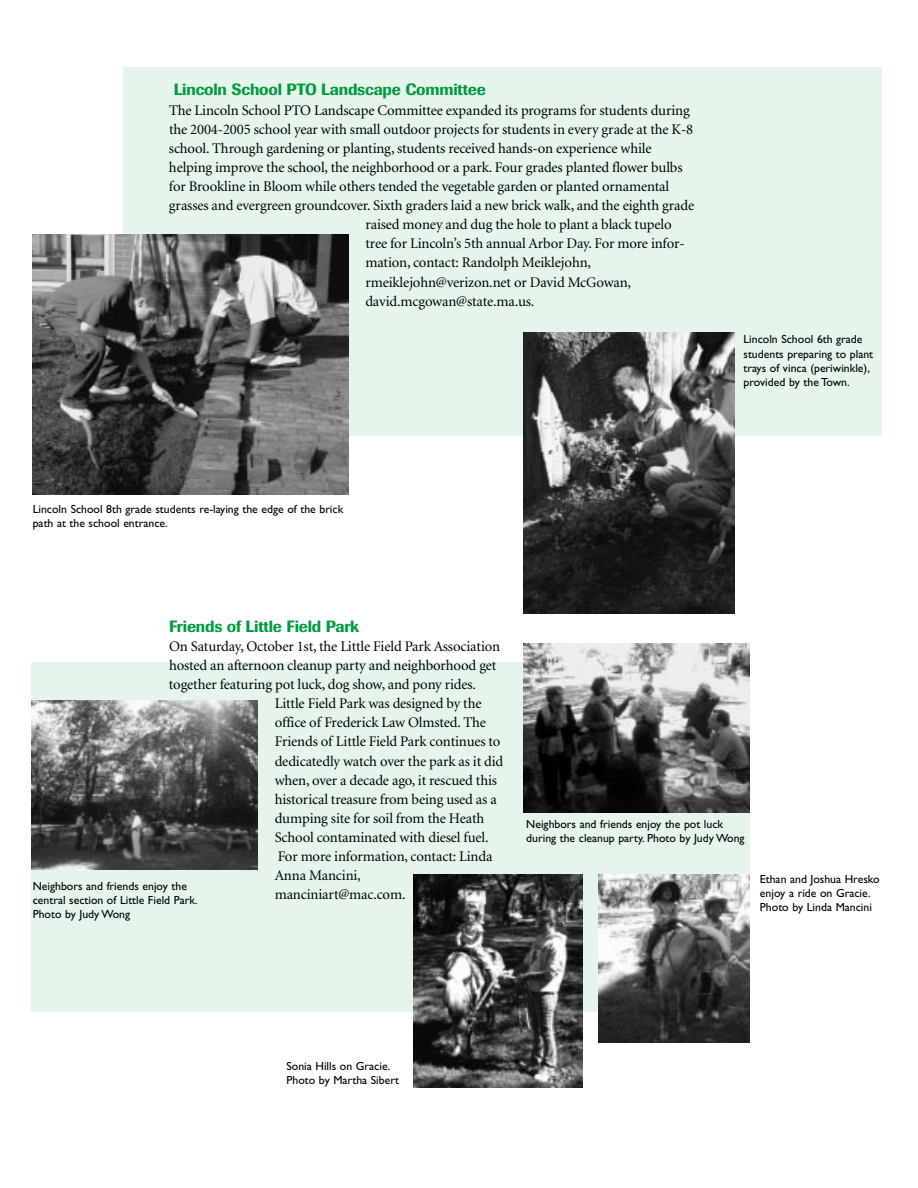
<style>
.page{position:relative;width:918px;height:1188px;background:#fff}
.page>*{position:absolute;margin:0;border:0;box-sizing:border-box;transform-origin:0 0}
.t1{font:500 16.2px "Imago";letter-spacing:-.01em;color:#009b3f}
.t2{font:14.7px "Minion";letter-spacing:-.01em;color:#000}
.t3{font:11.7px/14.1px "Gill Sans";color:#000}
</style>
<div class="page">
<div style="left:31px;top:662px;width:719px;height:350px;background:#e6f5ec"></div>
<div style="left:123px;top:67px;width:759px;height:368px;background:#e6f5ec"></div>
<img style="left:32px;top:235px;width:316px;height:260px">
<img style="left:524px;top:333px;width:210px;height:280px">
<img style="left:31px;top:700px;width:226px;height:169px">
<img style="left:524px;top:644px;width:226px;height:169px">
<img style="left:598px;top:875px;width:152px;height:168px">
<img style="left:413px;top:875px;width:169px;height:212px">
<p class="t1" style="left:174px;top:84px;width:314px">Lincoln School PTO Landscape Committee</p>
<p class="t2" style="left:169px;top:104px;width:522px">The Lincoln School PTO Landscape Committee expanded its programs for students during</p>
<p class="t2" style="left:169px;top:123px;width:526px">the 2004-2005 school year with small outdoor projects for students in every grade at the K-8</p>
<p class="t2" style="left:169px;top:142px;width:484px">school. Through gardening or planting, students received hands-on experience while</p>
<p class="t2" style="left:169px;top:161px;width:515px">helping improve the school, the neighborhood or a park. Four grades planted flower bulbs</p>
<p class="t2" style="left:169px;top:181px;width:502px">for Brookline in Bloom while others tended the vegetable garden or planted ornamental</p>
<p class="t2" style="left:169px;top:200px;width:527px">grasses and evergreen groundcover. Sixth graders laid a new brick walk, and the eighth grade</p>
<p class="t2" style="left:365px;top:219px;width:308px">raised money and dug the hole to plant a black tupelo</p>
<p class="t2" style="left:365px;top:238px;width:321px">tree for Lincoln’s 5th annual Arbor Day. For more infor-</p>
<p class="t2" style="left:365px;top:257px;width:227px">mation, contact: Randolph Meiklejohn,</p>
<p class="t2" style="left:365px;top:276px;width:267px">rmeiklejohn@verizon.net or David McGowan,</p>
<p class="t2" style="left:365px;top:295px;width:171px">david.mcgowan@state.ma.us.</p>
<p class="t3" style="left:33px;top:504px;width:312px">Lincoln School 8th grade students re-laying the edge of the brick path at the school entrance.</p>
<p class="t3" style="left:744px;top:334px;width:131px">Lincoln School 6th grade students preparing to plant trays of vinca (periwinkle), provided by the Town.</p>
<p class="t1" style="left:169px;top:620px;width:192px">Friends of Little Field Park</p>
<p class="t2" style="left:169px;top:640px;width:333px">On Saturday, October 1st, the Little Field Park Association</p>
<p class="t2" style="left:169px;top:660px;width:329px">hosted an afternoon cleanup party and neighborhood get</p>
<p class="t2" style="left:169px;top:679px;width:309px">together featuring pot luck, dog show, and pony rides.</p>
<p class="t2" style="left:275px;top:698px;width:208px">Little Field Park was designed by the</p>
<p class="t2" style="left:275px;top:717px;width:213px">office of Frederick Law Olmsted. The</p>
<p class="t2" style="left:275px;top:736px;width:227px">Friends of Little Field Park continues to</p>
<p class="t2" style="left:275px;top:755px;width:230px">dedicatedly watch over the park as it did</p>
<p class="t2" style="left:275px;top:774px;width:224px">when, over a decade ago, it rescued this</p>
<p class="t2" style="left:275px;top:793px;width:224px">historical treasure from being used as a</p>
<p class="t2" style="left:275px;top:812px;width:211px">dumping site for soil from the Heath</p>
<p class="t2" style="left:275px;top:832px;width:215px">School contaminated with diesel fuel.</p>
<p class="t2" style="left:278px;top:851px;width:216px">For more information, contact: Linda</p>
<p class="t2" style="left:275px;top:870px;width:88px">Anna Mancini,</p>
<p class="t2" style="left:275px;top:889px;width:132px">manciniart@mac.com.</p>
<p class="t3" style="left:33px;top:881px;width:166px">Neighbors and friends enjoy the central section of Little Field Park.<br>Photo by Judy Wong</p>
<p class="t3" style="left:526px;top:818px;width:220px">Neighbors and friends enjoy the pot luck during the cleanup party. Photo by Judy Wong</p>
<p class="t3" style="left:760px;top:873px;width:121px">Ethan and Joshua Hresko enjoy a ride on Gracie.<br>Photo by Linda Mancini</p>
<p class="t3" style="left:287px;top:1060px;width:114px">Sonia Hills on Gracie.<br>Photo by Martha Sibert</p>
</div>
